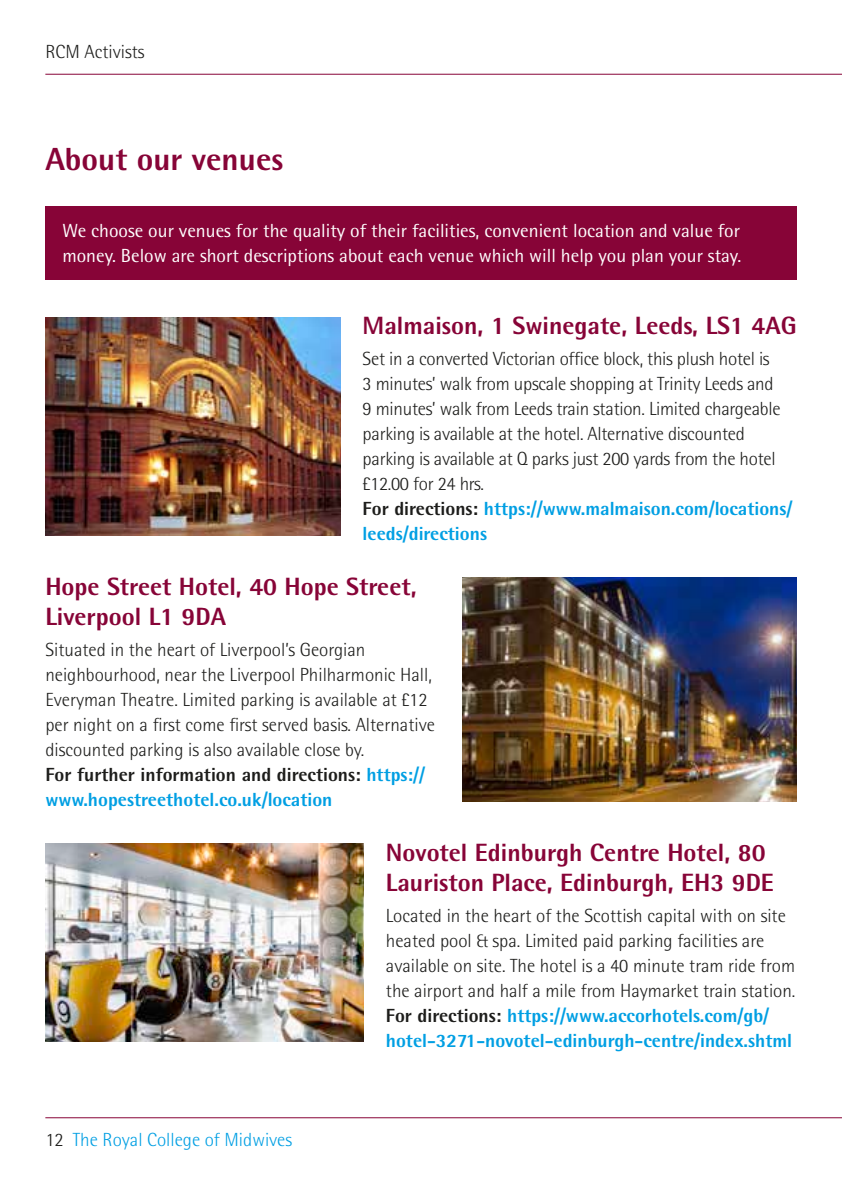
<style>
.page{position:relative;width:842px;height:1191px;background:#fff}
.page>*{position:absolute;margin:0;border:0;box-sizing:border-box;transform-origin:0 0}
.t1{font:800 32px "Rotis Semi Sans";color:#870437}
.t2{font:800 25px/30px "Rotis Semi Sans";color:#870437}
.t3{font:300 19px/25px "Rotis Semi Sans";color:#1d1d1b}
.t4{font:19px/25px "Rotis Semi Sans";color:#fff}
.t5{font:300 19px "Rotis Semi Sans";color:#009fe3}
.s1{font-weight:800}
.s2{font-weight:800;color:#009fe3}
.s3{color:#1d1d1b}
</style>
<div class="page">
<hr style="left:45px;top:1117px;width:797px;height:1px;background:#870437">
<hr style="left:45px;top:74px;width:797px;height:1px;background:#870437">
<div style="left:45px;top:206px;width:752px;height:73px;background:#870437"></div>
<img style="left:45px;top:317px;width:295px;height:218px">
<img style="left:45px;top:843px;width:318px;height:198px">
<img style="left:462px;top:577px;width:335px;height:224px">
<p class="t3" style="left:45px;top:40px;width:101px">RCM Activists</p>
<h1 class="t1" style="left:45px;top:138px;width:239px">About our venues</h1>
<p class="t4" style="left:62px;top:218px;width:680px">We choose our venues for the quality of their facilities, convenient location and value for money. Below are short descriptions about each venue which will help you plan your stay.</p>
<h2 class="t2" style="left:363px;top:310px;width:435px">Malmaison, 1 Swinegate, Leeds, LS1 4AG</h2>
<p class="t3" style="left:363px;top:346px;width:431px">Set in a converted Victorian office block, this plush hotel is<br>3 minutes’ walk from upscale shopping at Trinity Leeds and<br>9 minutes’ walk from Leeds train station. Limited chargeable parking is available at the hotel. Alternative discounted parking is available at Q parks just 200 yards from the hotel £12.00 for 24 hrs.<br><span class="s1">For directions:</span> <span class="s2">https://www.malmaison.com/locations/ leeds/directions</span></p>
<h2 class="t2" style="left:45px;top:571px;width:373px">Hope Street Hotel, 40 Hope Street,<br>Liverpool L1 9DA</h2>
<p class="t3" style="left:45px;top:637px;width:391px">Situated in the heart of Liverpool’s Georgian neighbourhood, near the Liverpool Philharmonic Hall, Everyman Theatre. Limited parking is available at £12 per night on a first come first served basis. Alternative discounted parking is also available close by.<br><span class="s1">For further information and directions:</span> <span class="s2">https:// www.hopestreethotel.co.uk/location</span></p>
<h2 class="t2" style="left:386px;top:837px;width:390px">Novotel Edinburgh Centre Hotel, 80<br>Lauriston Place, Edinburgh, EH3 9DE</h2>
<p class="t3" style="left:386px;top:902px;width:411px">Located in the heart of the Scottish capital with on site heated pool &amp; spa. Limited paid parking facilities are available on site. The hotel is a 40 minute tram ride from the airport and half a mile from Haymarket train station.<br><span class="s1">For directions:</span> <span class="s2">https://www.accorhotels.com/gb/ hotel-3271-novotel-edinburgh-centre/index.shtml</span></p>
<p class="t5" style="left:45px;top:1128px;width:248px"><span class="s3">12</span> The Royal College of Midwives</p>
</div>
